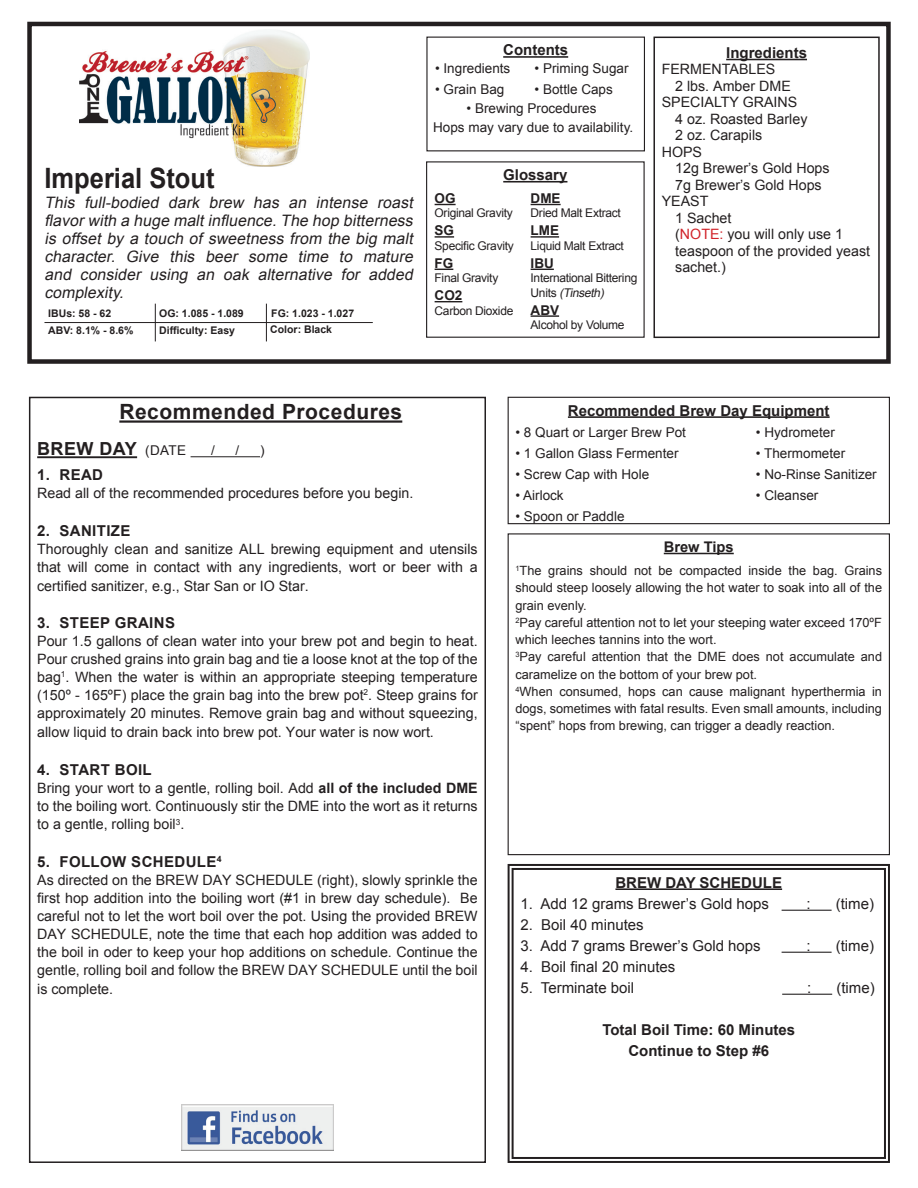
<style>
.page{position:relative;width:918px;height:1188px;background:#fff}
.page>*{position:absolute;margin:0;border:0;box-sizing:border-box;transform-origin:0 0}
.t1{font:700 28.05px "Arial";color:#231f20;scale:.91 1}
.t2{font:700 21px "Arial";letter-spacing:.025em;color:#231f20}
.t3{font:700 18px "Arial";letter-spacing:.025em;color:#231f20}
.t4{font:italic 15.75px/18px "Arial";color:#231f20;text-align:justify}
.t5{font:15px "Arial";color:#231f20}
.t6{font:700 15px/21px "Arial";color:#231f20;text-align:center}
.t7{font:700 15px "Arial";letter-spacing:.025em;color:#231f20}
.t8{font:700 14.7px "Arial";color:#231f20}
.t9{font:14.25px/18.1px "Arial";color:#231f20;text-align:justify}
.t10{font:13.5px "Arial";color:#231f20}
.t11{font:700 13.5px "Arial";color:#231f20}
.t12{font:12.75px/17.2px "Arial";color:#231f20}
.t13{font:12px/14.4px "Arial";letter-spacing:-.025em;color:#231f20}
.t14{font:700 10.5px/17.1px "Arial";color:#231f20}
.s1{font-style:italic}
.s2{color:#d1232a}
.s3{font-weight:400;font-size:13.5px}
.s4{font-weight:700}
</style>
<div class="page">
<div style="left:27px;top:22px;width:864px;height:342px;border:4px solid #231f20"></div>
<svg style="left:507px;top:864px;width:383px;height:299px"></svg>
<div style="left:512px;top:868px;width:374px;height:291px;border:2px solid #231f20"></div>
<hr style="left:119px;top:420px;width:283px;height:3px;background:#231f20">
<hr style="left:37px;top:456px;width:100px;height:2px;background:#231f20">
<hr style="left:191px;top:456px;width:69px;height:1px;background:#231f20">
<div style="left:29px;top:397px;width:457px;height:766px;border:2px solid #231f20"></div>
<hr style="left:664px;top:553px;width:70px;height:1px;background:#231f20">
<div style="left:508px;top:533px;width:382px;height:322px;border:1px solid #231f20"></div>
<hr style="left:568px;top:416px;width:262px;height:2px;background:#231f20">
<div style="left:508px;top:397px;width:382px;height:127px;border:1px solid #231f20"></div>
<hr style="left:726px;top:59px;width:81px;height:1px;background:#231f20">
<div style="left:653px;top:37px;width:227px;height:301px;border:2px solid #231f20"></div>
<hr style="left:44px;top:322px;width:329px;height:1px;background:#231f20">
<hr style="left:155px;top:304px;width:1px;height:37px;background:#231f20">
<hr style="left:266px;top:304px;width:1px;height:37px;background:#231f20">
<hr style="left:503px;top:56px;width:65px;height:2px;background:#231f20">
<hr style="left:503px;top:181px;width:64px;height:2px;background:#231f20">
<div style="left:426px;top:161px;width:219px;height:177px;border:1px solid #231f20"></div>
<hr style="left:531px;top:204px;width:30px;height:1px;background:#231f20">
<hr style="left:531px;top:236px;width:28px;height:2px;background:#231f20">
<svg style="left:531px;top:269px;width:23px;height:1px"></svg>
<hr style="left:531px;top:315px;width:28px;height:2px;background:#231f20">
<svg style="left:435px;top:204px;width:21px;height:1px"></svg>
<svg style="left:435px;top:236px;width:19px;height:2px"></svg>
<svg style="left:435px;top:269px;width:18px;height:1px"></svg>
<svg style="left:435px;top:301px;width:27px;height:1px"></svg>
<img style="left:79px;top:30px;width:231px;height:137px">
<img style="left:182px;top:1105px;width:151px;height:45px">
<h1 class="t1" style="left:44px;top:160px;width:188px">Imperial Stout</h1>
<p class="t4" style="left:44px;top:193px;width:374px">This full-bodied dark brew has an intense roast flavorwith a huge maltinfluence.The hop bitterness is offset by a touch of sweetness from the big malt character. Give this beer some time to mature and consider using an oak alternative for added complexity.</p>
<p class="t14" style="left:48px;top:305px;width:87px">IBUs: 58 - 62<br>ABV: 8.1% - 8.6%</p>
<p class="t14" style="left:159px;top:305px;width:86px">OG: 1.085 - 1.089<br>Difficulty: Easy</p>
<p class="t14" style="left:271px;top:305px;width:84px">FG: 1.023 - 1.027</p>
<p class="t14" style="left:270px;top:322px;width:63px">Color: Black</p>
<p class="t6" style="left:503px;top:40px;width:66px">Contents</p>
<p class="t10" style="left:535px;top:59px;width:96px">• Priming Sugar</p>
<p class="t10" style="left:535px;top:80px;width:80px">• Bottle Caps</p>
<p class="t10" style="left:435px;top:59px;width:77px">• Ingredients</p>
<p class="t10" style="left:435px;top:80px;width:71px">• Grain Bag</p>
<p class="t10" style="left:467px;top:99px;width:132px">• Brewing Procedures</p>
<p class="t10" style="left:433px;top:119px;width:202px">Hops may vary due to availability.</p>
<p class="t6" style="left:503px;top:165px;width:66px">Glossary</p>
<p class="t11" style="left:531px;top:189px;width:31px">DME</p>
<p class="t13" style="left:531px;top:206px;width:92px">Dried Malt Extract</p>
<p class="t11" style="left:531px;top:222px;width:30px">LME</p>
<p class="t13" style="left:531px;top:239px;width:95px">Liquid Malt Extract</p>
<p class="t11" style="left:531px;top:254px;width:25px">IBU</p>
<p class="t13" style="left:531px;top:271px;width:108px">International Bittering<br>U n i t s <span class="s1">(Tinseth)</span></p>
<p class="t11" style="left:531px;top:301px;width:30px">ABV</p>
<p class="t13" style="left:531px;top:318px;width:95px">Alcohol by Volume</p>
<p class="t11" style="left:435px;top:189px;width:23px">OG</p>
<p class="t13" style="left:435px;top:206px;width:80px">Original Gravity</p>
<p class="t11" style="left:435px;top:222px;width:21px">SG</p>
<p class="t13" style="left:435px;top:239px;width:81px">Specific Gravity</p>
<p class="t11" style="left:435px;top:254px;width:20px">FG</p>
<p class="t13" style="left:435px;top:271px;width:65px">Final Gravity</p>
<p class="t11" style="left:435px;top:287px;width:29px">CO2</p>
<p class="t13" style="left:435px;top:303px;width:80px">Carbon Dioxide</p>
<p class="t6" style="left:726px;top:43px;width:82px">Ingredients</p>
<p class="t9" style="left:662px;top:60px;width:20px">Fermentables</p>
<p class="t9" style="left:675px;top:77px;width:117px">2 lbs. Amber DME</p>
<p class="t9" style="left:662px;top:93px;width:137px">SPECIALTY GRAINS</p>
<p class="t9" style="left:675px;top:110px;width:134px">4 oz. Roasted Barley</p>
<p class="t9" style="left:675px;top:126px;width:89px">2 oz. Carapils</p>
<p class="t9" style="left:662px;top:143px;width:11px">hops</p>
<p class="t9" style="left:675px;top:159px;width:156px">12g Brewer’s Gold Hops</p>
<p class="t9" style="left:675px;top:176px;width:148px">7g Brewer’s Gold Hops</p>
<p class="t9" style="left:662px;top:192px;width:11px">yeast</p>
<p class="t9" style="left:675px;top:209px;width:58px">1 Sachet</p>
<p class="t9" style="left:675px;top:226px;width:169px">(<span class="s2">NOTE:</span> you will only use 1</p>
<p class="t9" style="left:675px;top:242px;width:196px">teaspoon of the provided yeast</p>
<p class="t9" style="left:675px;top:259px;width:52px">sachet.)</p>
<h2 class="t2" style="left:119px;top:398px;width:284px">Recommended Procedures</h2>
<p class="t3" style="left:37px;top:437px;width:150px">BREW DAY <span class="s3">(DATE</span></p>
<p class="t10" style="left:211px;top:442px;width:5px">/</p>
<p class="t10" style="left:236px;top:442px;width:5px">/</p>
<p class="t10" style="left:260px;top:442px;width:6px">)</p>
<p class="t6" style="left:37px;top:465px;width:67px">1. READ</p>
<p class="t9" style="left:37px;top:484px;width:378px">Read all of the recommended procedures before you begin.</p>
<p class="t7" style="left:37px;top:521px;width:95px">2. SANITIZE</p>
<p class="t9" style="left:37px;top:540px;width:442px">Thoroughly clean and sanitize ALL brewing equipment and utensils that will come in contact with any ingredients, wort or beer with a certified sanitizer, e.g., Star San or IO Star.</p>
<p class="t7" style="left:37px;top:613px;width:139px">3. STEEP GRAINS</p>
<p class="t9" style="left:37px;top:632px;width:442px">Pour 1.5 gallons of clean water into your brew pot and begin to heat.<br>Pour crushed grains into grain bag and tie a loose knot at the top of the bag<sup>1</sup>. When the water is within an appropriate steeping temperature (150º - 165ºF) place the grain bag into the brew pot<sup>2</sup>. Steep grains for approximately 20 minutes. Remove grain bag and without squeezing, allow liquid to drain back into brew pot. Your water is now wort.</p>
<p class="t7" style="left:37px;top:759px;width:116px">4. START BOIL</p>
<p class="t9" style="left:37px;top:778px;width:442px">Bring your wort to a gentle, rolling boil. Add <span class="s4">all of the included DME </span>to the boiling wort. Continuously stir the DME into the wort as it returns to a gentle, rolling boil<sup>3</sup>.</p>
<p class="t7" style="left:37px;top:852px;width:186px">5. FOLLOW SCHEDULE<sup>4</sup></p>
<p class="t9" style="left:37px;top:871px;width:442px">As directed on the BREW DAY SCHEDULE (right), slowly sprinkle the first hop addition into the boiling wort (#1 in brew day schedule). Be careful not to let the wort boil over the pot. Using the provided BREW DAY SCHEDULE, note the time that each hop addition was added to the boil in oder to keep your hop additions on schedule. Continue the gentle, rolling boil and follow the BREW DAY SCHEDULE until the boil is complete.</p>
<p class="t6" style="left:568px;top:400px;width:263px">Recommended Brew Day Equipment</p>
<p class="t10" style="left:515px;top:423px;width:172px">• 8 Quart or Larger Brew Pot</p>
<p class="t10" style="left:515px;top:444px;width:165px">• 1 Gallon Glass Fermenter</p>
<p class="t10" style="left:515px;top:465px;width:135px">• Screw Cap with Hole</p>
<p class="t10" style="left:515px;top:486px;width:50px">• Airlock</p>
<p class="t10" style="left:515px;top:507px;width:111px">• Spoon or Paddle</p>
<p class="t10" style="left:756px;top:423px;width:80px">• Hydrometer</p>
<p class="t10" style="left:756px;top:444px;width:91px">• Thermometer</p>
<p class="t10" style="left:756px;top:465px;width:122px">• No-Rinse Sanitizer</p>
<p class="t10" style="left:756px;top:486px;width:64px">• Cleanser</p>
<p class="t8" style="left:664px;top:537px;width:71px">Brew Tips</p>
<p class="t12" style="left:515px;top:562px;width:368px"><sup>1</sup>The grains should not be compacted inside the bag. Grains should steep loosely allowing the hot water to soak into all of the grain evenly.<br><sup>2</sup>Pay careful attention not to let your steeping water exceed 170ºF which leeches tannins into the wort.<br><sup>3</sup>Pay careful attention that the DME does not accumulate and caramelize on the bottom of your brew pot.<br><sup>4</sup>When consumed, hops can cause malignant hyperthermia in dogs, sometimes with fatal results. Even small amounts, including “spent” hops from brewing, can trigger a deadly reaction.</p>
<p class="t6" style="left:615px;top:872px;width:168px">BREW DAY SCHEDULE</p>
<p class="t5" style="left:520px;top:894px;width:250px">1. Add 12 grams Brewer’s Gold hops</p>
<p class="t5" style="left:807px;top:894px;width:6px">:</p>
<p class="t5" style="left:836px;top:894px;width:40px">(time)</p>
<p class="t5" style="left:520px;top:915px;width:125px">2. Boil 40 minutes</p>
<p class="t5" style="left:520px;top:936px;width:242px">3. Add 7 grams Brewer’s Gold hops</p>
<p class="t5" style="left:807px;top:936px;width:6px">:</p>
<p class="t5" style="left:836px;top:936px;width:40px">(time)</p>
<p class="t5" style="left:520px;top:957px;width:157px">4. Boil final 20 minutes</p>
<p class="t5" style="left:520px;top:978px;width:115px">5. Terminate boil</p>
<p class="t5" style="left:807px;top:978px;width:6px">:</p>
<p class="t5" style="left:836px;top:978px;width:40px">(time)</p>
<p class="t6" style="left:602px;top:1019px;width:194px">Total Boil Time: 60 Minutes<br>Continue to Step #6</p>
</div>
